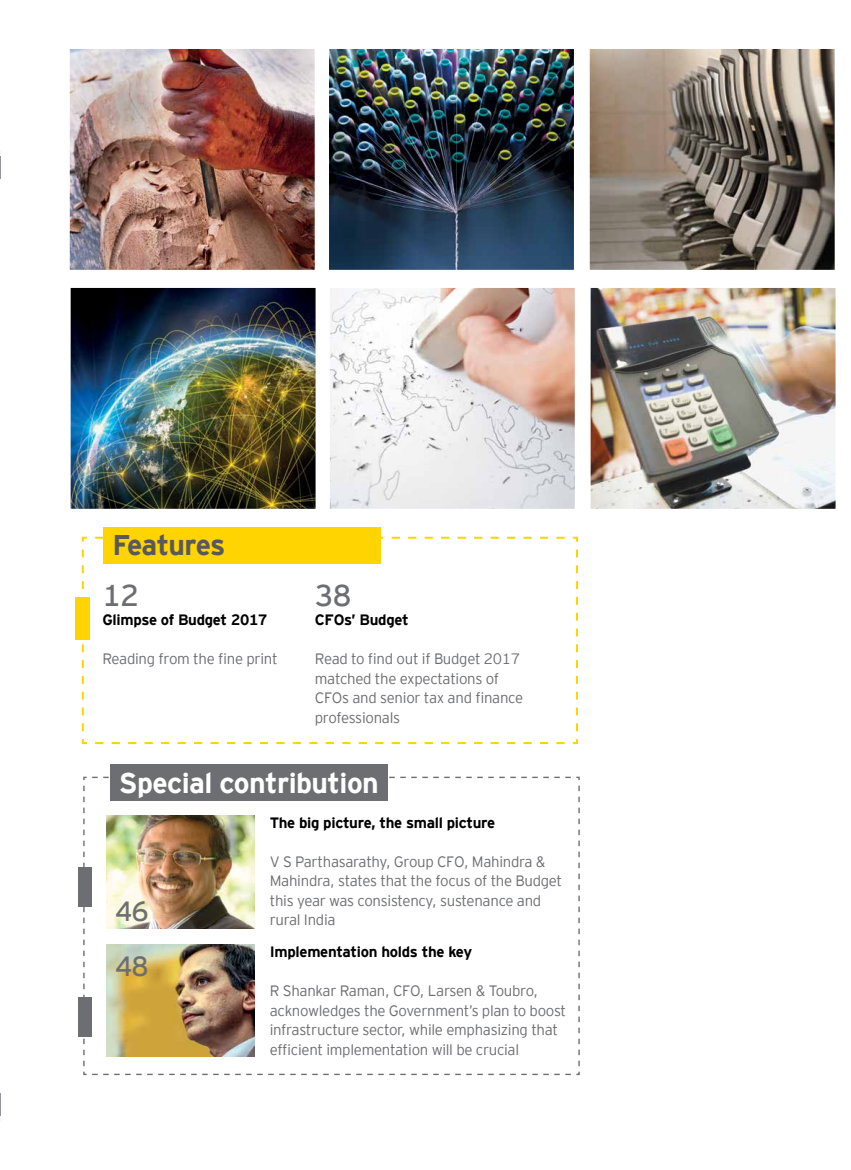
<style>
.page{position:relative;width:851px;height:1170px;background:#fff}
.page>*{position:absolute;margin:0;border:0;box-sizing:border-box;transform-origin:0 0}
.t1{font:30px "EY Interstate";color:#6d6e71}
.t2{font:700 28.35px "EY Interstate";letter-spacing:-.02em;color:#fff}
.t3{font:700 28.35px "EY Interstate";letter-spacing:-.03em;color:#58595b}
.t4{font:27.6px/55.2px "EY Interstate";color:#6d6e71}
.t5{font:300 15px/19.5px "EY Interstate";letter-spacing:-.02em;color:#6d6e71}
.t6{font:700 15px "EY Interstate";letter-spacing:-.02em;color:#000}
</style>
<div class="page">
<img style="left:71px;top:50px;width:242px;height:219px">
<div style="left:67px;top:46px;width:250px;height:227px;border:3px solid #fff"></div>
<img style="left:72px;top:289px;width:242px;height:219px">
<div style="left:68px;top:285px;width:250px;height:227px;border:3px solid #fff"></div>
<img style="left:330px;top:50px;width:243px;height:219px">
<div style="left:326px;top:46px;width:251px;height:227px;border:3px solid #fff"></div>
<img style="left:331px;top:289px;width:242px;height:219px">
<div style="left:327px;top:285px;width:250px;height:227px;border:3px solid #fff"></div>
<img style="left:590px;top:50px;width:243px;height:219px">
<div style="left:586px;top:46px;width:251px;height:227px;border:3px solid #fff"></div>
<img style="left:591px;top:289px;width:243px;height:219px">
<div style="left:587px;top:285px;width:251px;height:227px;border:3px solid #fff"></div>
<svg style="left:81px;top:535px;width:497px;height:210px"></svg>
<div style="left:75px;top:596px;width:15px;height:43px;background:#ffd400"></div>
<div style="left:104px;top:527px;width:277px;height:36px;background:#ffd400"></div>
<svg style="left:82px;top:776px;width:498px;height:299px"></svg>
<img style="left:106px;top:815px;width:148px;height:113px">
<img style="left:106px;top:943px;width:148px;height:113px">
<div style="left:110px;top:764px;width:277px;height:37px;background:#6d6e71"></div>
<div style="left:78px;top:867px;width:13px;height:39px;background:#6d6e71"></div>
<div style="left:78px;top:996px;width:13px;height:40px;background:#6d6e71"></div>
<svg style="left:0;top:151px;width:1px;height:28px"></svg>
<svg style="left:0;top:1093px;width:1px;height:28px"></svg>
<h2 class="t3" style="left:112px;top:524px;width:115px">Features</h2>
<h1 class="t1" style="left:102px;top:573px;width:38px">12</h1>
<p class="t6" style="left:102px;top:609px;width:166px">Glimpse of Budget 2017</p>
<p class="t5" style="left:102px;top:648px;width:177px">Reading from the fine print</p>
<h1 class="t1" style="left:315px;top:573px;width:38px">38</h1>
<p class="t6" style="left:315px;top:609px;width:95px">CFOs’ Budget</p>
<p class="t5" style="left:315px;top:648px;width:210px">Read to find out if Budget 2017 matched the expectations of<br>CFOs and senior tax and finance professionals</p>
<h2 class="t2" style="left:119px;top:762px;width:261px">Special contribution</h2>
<h3 class="t4" style="left:115px;top:881px;width:35px">46<br>48</h3>
<p class="t6" style="left:270px;top:811px;width:227px">The big picture, the small picture</p>
<p class="t5" style="left:270px;top:850px;width:294px">V S Parthasarathy, Group CFO, Mahindra &amp; Mahindra, states that the focus of the Budget this year was consistency, sustenance and rural India</p>
<p class="t6" style="left:270px;top:940px;width:204px">Implementation holds the key</p>
<p class="t5" style="left:270px;top:980px;width:298px">R Shankar Raman, CFO, Larsen &amp; Toubro, acknowledges the Government’s plan to boost infrastructure sector, while emphasizing that efficient implementation will be crucial</p>
</div>
